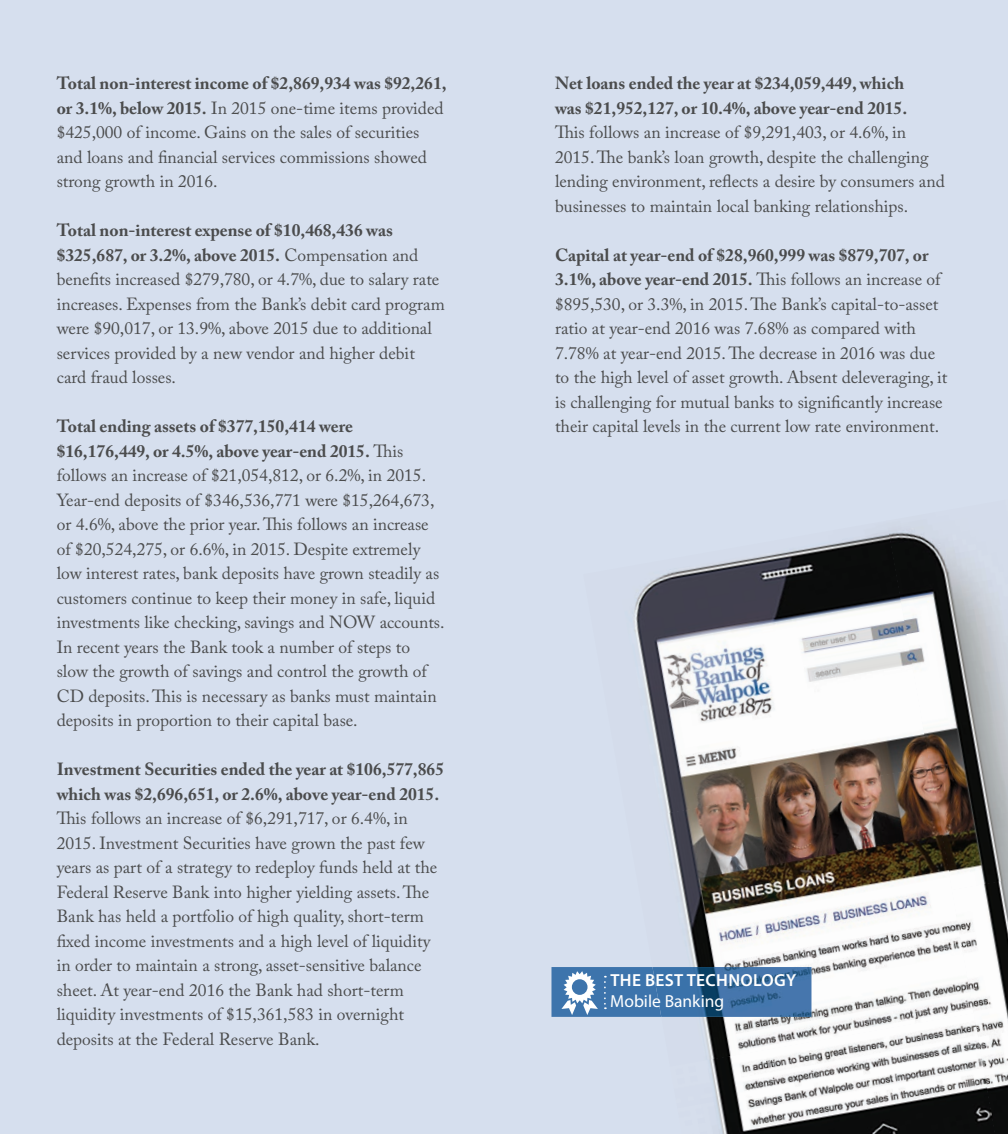
<style>
.page{position:relative;width:1008px;height:1134px;background:#d6dfee}
.page>*{position:absolute;margin:0;border:0;box-sizing:border-box;transform-origin:0 0}
.t1{font:17.5px/24.5px "Adobe Caslon Pro";color:#4b4c4d}
.t2{font:700 17.5px/24.5px "Adobe Caslon Pro";color:#4b4c4d}
.t3{font:600 17.5px "Myriad Pro";letter-spacing:.02em;color:#fff}
.t4{font:17.5px "Myriad Pro";color:#fff}
.s1{font-weight:700}
</style>
<div class="page">
<img style="left:633px;top:531px;width:254px;height:236px">
<img style="left:887px;top:526px;width:121px;height:354px">
<img style="left:660px;top:767px;width:314px;height:246px">
<img style="left:952px;top:880px;width:56px;height:254px">
<img style="left:702px;top:1013px;width:293px;height:121px">
<img style="left:661px;top:967px;width:150px;height:50px">
<svg style="left:551px;top:967px;width:110px;height:50px;background:#5585b6"></svg>
<p class="t1" style="left:57px;top:71px;width:391px"><span class="s1">Total non-interest income of $2,869,934 was $92,261, or 3.1%, below 2015.</span> In 2015 one-time items provided $425,000 of income. Gains on the sales of securities and loans and financial services commissions showed strong growth in 2016.</p>
<p class="t1" style="left:57px;top:218px;width:390px"><span class="s1">Total non-interest expense of $10,468,436 was $325,687, or 3.2%, above 2015.</span> Compensation and benefits increased $279,780, or 4.7%, due to salary rate increases. Expenses from the Bank’s debit card program were $90,017, or 13.9%, above 2015 due to additional services provided by a new vendor and higher debit card fraud losses.</p>
<p class="t1" style="left:57px;top:414px;width:389px"><span class="s1">Total ending assets of $377,150,414 were $16,176,449, or 4.5%, above year-end 2015.</span> This follows an increase of $21,054,812, or 6.2%, in 2015.<br>Year-end deposits of $346,536,771 were $15,264,673, or 4.6%, above the prior year. This follows an increase of $20,524,275, or 6.6%, in 2015. Despite extremely low interest rates, bank deposits have grown steadily as customers continue to keep their money in safe, liquid investments like checking, savings and NOW accounts.<br>In recent years the Bank took a number of steps to slow the growth of savings and control the growth of CD deposits. This is necessary as banks must maintain deposits in proportion to their capital base.</p>
<p class="t2" style="left:57px;top:757px;width:389px">Investment Securities ended the year at $106,577,865 which was $2,696,651, or 2.6%, above year-end 2015.</p>
<p class="t1" style="left:57px;top:806px;width:382px">This follows an increase of $6,291,717, or 6.4%, in 2015. Investment Securities have grown the past few years as part of a strategy to redeploy funds held at the Federal Reserve Bank into higher yielding assets. The Bank has held a portfolio of high quality, short-term fixed income investments and a high level of liquidity in order to maintain a strong, asset-sensitive balance sheet. At year-end 2016 the Bank had short-term liquidity investments of $15,361,583 in overnight deposits at the Federal Reserve Bank.</p>
<p class="t2" style="left:555px;top:71px;width:354px">Net loans ended the year at $234,059,449, which was $21,952,127, or 10.4%, above year-end 2015.</p>
<p class="t1" style="left:555px;top:120px;width:391px">This follows an increase of $9,291,403, or 4.6%, in 2015. The bank’s loan growth, despite the challenging lending environment, reflects a desire by consumers and businesses to maintain local banking relationships.</p>
<p class="t1" style="left:555px;top:242px;width:394px"><span class="s1">Capital at year-end of $28,960,999 was $879,707, or 3.1%, above year-end 2015.</span> This follows an increase of $895,530, or 3.3%, in 2015. The Bank’s capital-to-asset ratio at year-end 2016 was 7.68% as compared with 7.78% at year-end 2015. The decrease in 2016 was due to the high level of asset growth. Absent deleveraging, it is challenging for mutual banks to significantly increase their capital levels in the current low rate environment.</p>
<p class="t3" style="left:610px;top:969px;width:187px">THE BEST TECHNOLOGY</p>
<p class="t4" style="left:610px;top:991px;width:116px">Mobile Banking</p>
</div>
